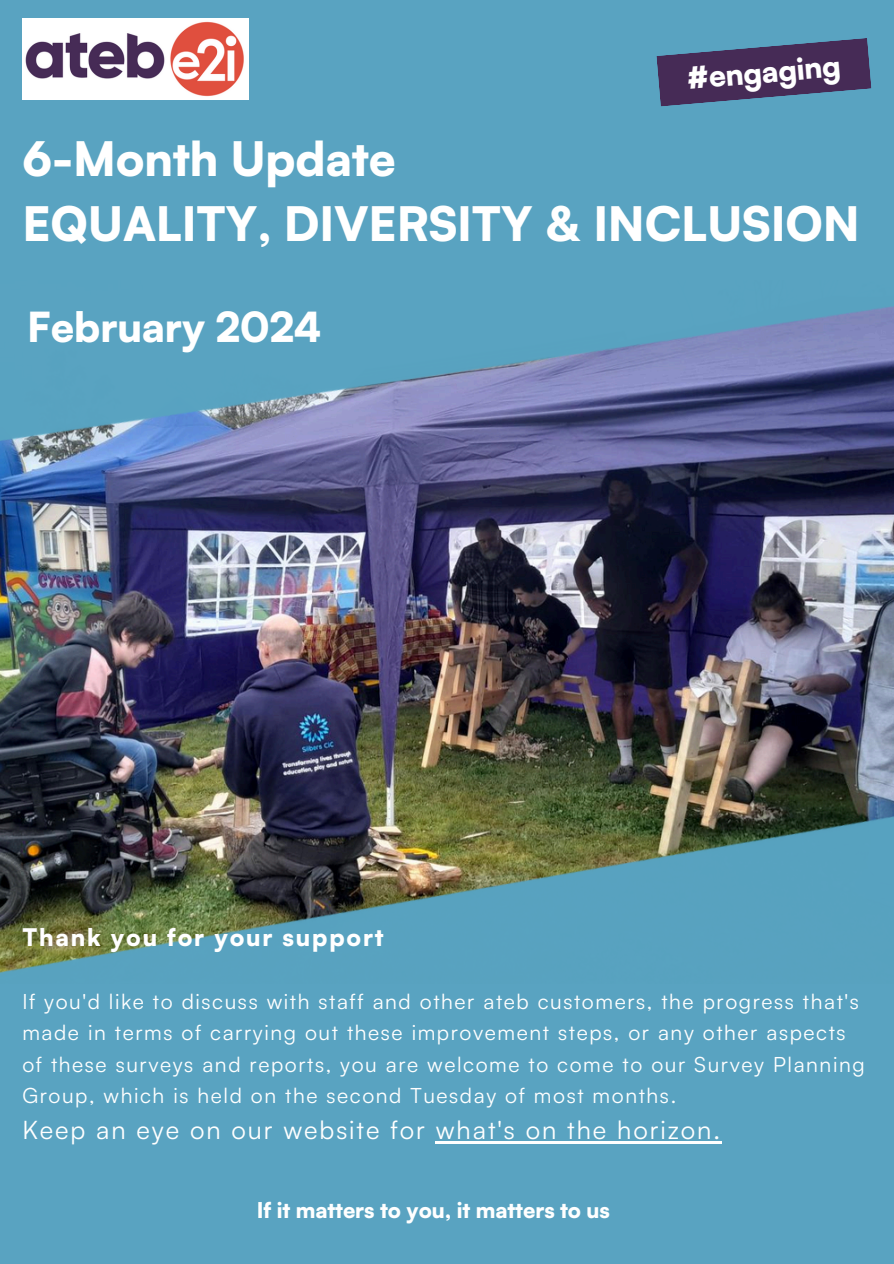
<style>
.page{position:relative;width:894px;height:1264px;background:#fff}
.page>*{position:absolute;margin:0;border:0;box-sizing:border-box;transform-origin:0 0}
.t1{font:900 47.1px/65.2px "Satoshi";letter-spacing:-.005em;color:#fff}
.t2{font:900 40.95px "Satoshi";letter-spacing:-.005em;color:#fff}
.t3{font:900 29.7px "Satoshi";color:#fff}
.t4{font:25.35px "Satoshi";letter-spacing:.075em;color:#fff}
.t5{font:900 24px "Satoshi";letter-spacing:.075em;color:#fff}
.t6{font:900 21.6px "Satoshi";letter-spacing:-.005em;color:#fff}
.t7{font:21px/31.5px "Satoshi";letter-spacing:.075em;color:#fff}
</style>
<div class="page">
<img style="left:0;top:0;width:893px;height:553px">
<img style="left:0;top:553px;width:893px;height:710px">
<svg style="left:656px;top:38px;width:215px;height:69px;background:#4b4c74"></svg>
<img style="left:22px;top:18px;width:226px;height:81px">
<hr style="left:435px;top:1141px;width:286px;height:2px;background:#fff">
<h2 class="t3" style="left:685px;top:60px;width:156px;rotate:-5deg">#engaging</h2>
<h3 class="t1" style="left:22px;top:125px;width:838px">6-Month Update<br>EQUALITY, DIVERSITY &amp; INCLUSION</h3>
<p class="t2" style="left:27px;top:300px;width:295px">February 2024</p>
<p class="t5" style="left:22px;top:921px;width:363px">Thank you for your support</p>
<h4 class="t7" style="left:22px;top:984px;width:843px">If you'd like to discuss with staff and other ateb customers, the progress that's made in terms of carrying out these improvement steps, or any other aspects of these surveys and reports, you are welcome to come to our Survey Planning Group, which is held on the second Tuesday of most months.</h4>
<p class="t4" style="left:22px;top:1113px;width:699px">Keep an eye on our website for what's on the horizon.</p>
<h5 class="t6" style="left:257px;top:1195px;width:354px">If it matters to you, it matters to us</h5>
</div>
